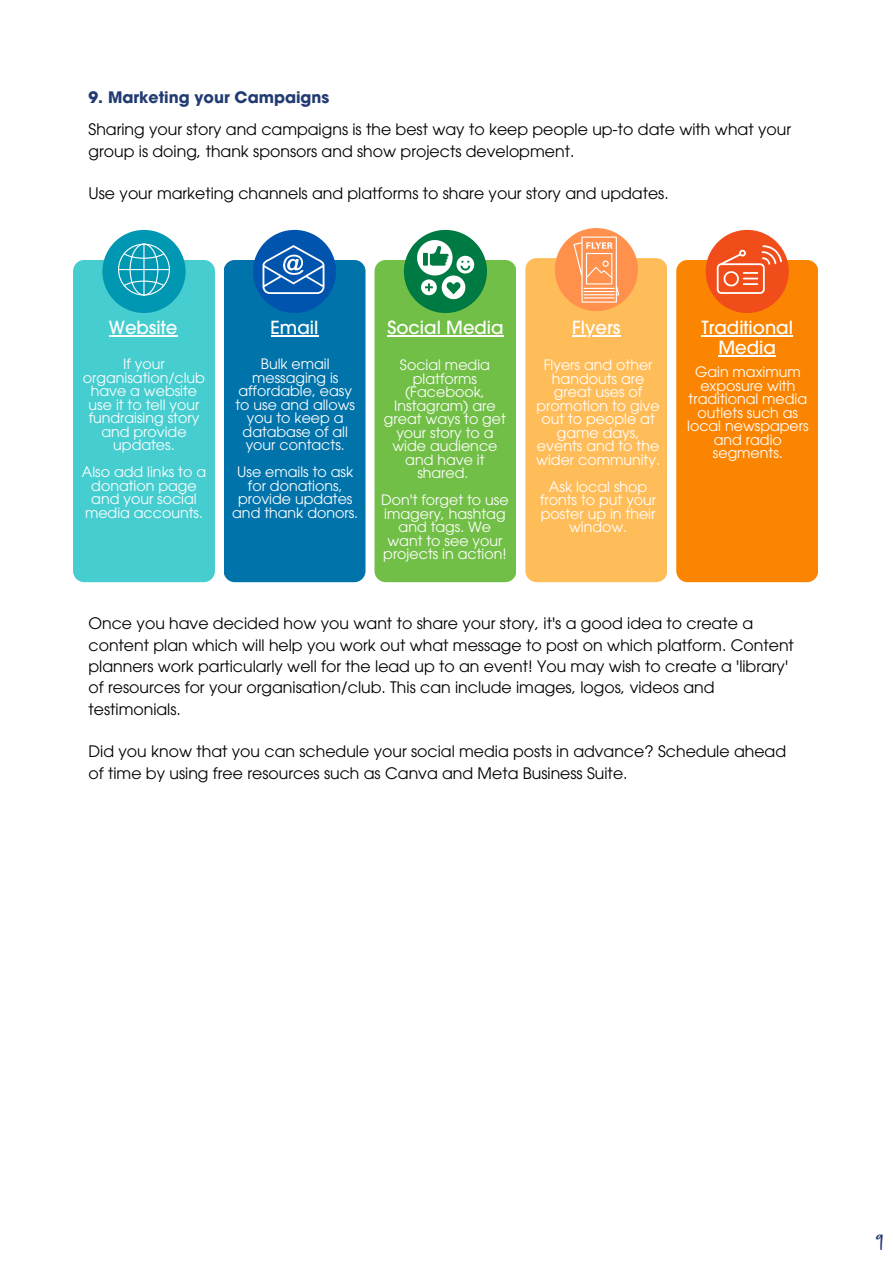
<style>
.page{position:relative;width:893px;height:1264px;background:#fff}
.page>*{position:absolute;margin:0;border:0;box-sizing:border-box;transform-origin:0 0}
.t1{font:30px "Market Saturday";color:#223b72}
.t2{font:500 18px/20.2px "ITC Avant Garde Pro";color:#fff;text-align:center}
.t3{font:15.75px/21.3px "Avant Garde LT";color:#000}
.t4{font:700 15.75px "Avant Garde LT";color:#223b72}
.t5{font:14.25px/13.5px "Avant Garde LT";color:#fff;text-align:center}
</style>
<div class="page">
<div style="left:73px;top:260px;width:142px;height:322px;background:#46cdd0;border-radius:11px"></div>
<div style="left:102px;top:230px;width:83px;height:83px;background:#0097b2;border-radius:50%"></div>
<div style="left:223px;top:260px;width:142px;height:322px;background:#0073ab;border-radius:11px"></div>
<div style="left:374px;top:260px;width:142px;height:322px;background:#71bf46;border-radius:11px"></div>
<div style="left:525px;top:258px;width:142px;height:324px;background:#ffbd59;border-radius:11px"></div>
<div style="left:676px;top:260px;width:142px;height:322px;background:#fb8500;border-radius:11px"></div>
<div style="left:253px;top:230px;width:83px;height:83px;background:#0054ad;border-radius:50%"></div>
<div style="left:404px;top:230px;width:83px;height:83px;background:#007a43;border-radius:50%"></div>
<div style="left:554px;top:228px;width:84px;height:83px;background:#ff914d;border-radius:50%"></div>
<div style="left:705px;top:230px;width:83px;height:83px;background:#f14d1a;border-radius:50%"></div>
<svg style="left:118px;top:243px;width:52px;height:52px"></svg>
<hr style="left:118px;top:269px;width:52px;height:1px;background:#fff">
<svg style="left:417px;top:240px;width:57px;height:59px"></svg>
<svg style="left:262px;top:245px;width:62px;height:48px"></svg>
<svg style="left:573px;top:236px;width:46px;height:66px"></svg>
<svg style="left:716px;top:245px;width:65px;height:48px"></svg>
<hr style="left:109px;top:335px;width:68px;height:1px;background:#fff">
<hr style="left:270px;top:335px;width:48px;height:1px;background:#fff">
<hr style="left:387px;top:335px;width:116px;height:1px;background:#fff">
<hr style="left:572px;top:335px;width:48px;height:1px;background:#fff">
<hr style="left:701px;top:335px;width:92px;height:1px;background:#fff">
<hr style="left:718px;top:355px;width:57px;height:2px;background:#fff">
<p class="t4" style="left:88px;top:87px;width:242px">9. Marketing your Campaigns</p>
<p class="t3" style="left:88px;top:119px;width:704px">Sharing your story and campaigns is the best way to keep people up-to date with what your group is doing, thank sponsors and show projects development.</p>
<p class="t3" style="left:88px;top:183px;width:581px">Use your marketing channels and platforms to share your story and updates.</p>
<p class="t2" style="left:109px;top:320px;width:70px">Website</p>
<p class="t5" style="left:83px;top:357px;width:123px">If your organisation/club have a website use it to tell your fundraising story and provide updates.</p>
<p class="t5" style="left:82px;top:465px;width:126px">Also add links to a donation page and your social media accounts.</p>
<p class="t2" style="left:270px;top:320px;width:49px">Email</p>
<p class="t5" style="left:235px;top:357px;width:121px">Bulk email messaging is affordable, easy to use and allows you to keep a database of all your contacts.</p>
<p class="t5" style="left:232px;top:465px;width:127px">Use emails to ask for donations, provide updates and thank donors.</p>
<p class="t2" style="left:387px;top:320px;width:118px">Social Media</p>
<p class="t5" style="left:384px;top:358px;width:123px">Social media platforms (Facebook,<br>Instagram) are great ways to get your story to a wide audience and have it shared.</p>
<p class="t5" style="left:381px;top:493px;width:129px">Don't forget to use imagery, hashtag and tags. We want to see your projects in action!</p>
<p class="t2" style="left:572px;top:320px;width:50px">Flyers</p>
<p class="t2" style="left:701px;top:320px;width:93px">Traditional<br>Media</p>
<p class="t5" style="left:536px;top:358px;width:125px">Flyers and other handouts are great uses of promotion to give out to people at game days, events and to the wider community.</p>
<p class="t5" style="left:540px;top:479px;width:118px">Ask local shop fronts to put your poster up in their window.</p>
<p class="t5" style="left:687px;top:365px;width:123px">Gain maximum exposure with traditional media outlets such as local newspapers and radio segments.</p>
<p class="t3" style="left:88px;top:612px;width:707px">Once you have decided how you want to share your story, it's a good idea to create a content plan which will help you work out what message to post on which platform. Content planners work particularly well for the lead up to an event! You may wish to create a 'library' of resources for your organisation/club. This can include images, logos, videos and testimonials.</p>
<p class="t3" style="left:88px;top:741px;width:699px">Did you know that you can schedule your social media posts in advance? Schedule ahead of time by using free resources such as Canva and Meta Business Suite.</p>
<p class="t1" style="left:876px;top:1226px;width:10px">9</p>
</div>
